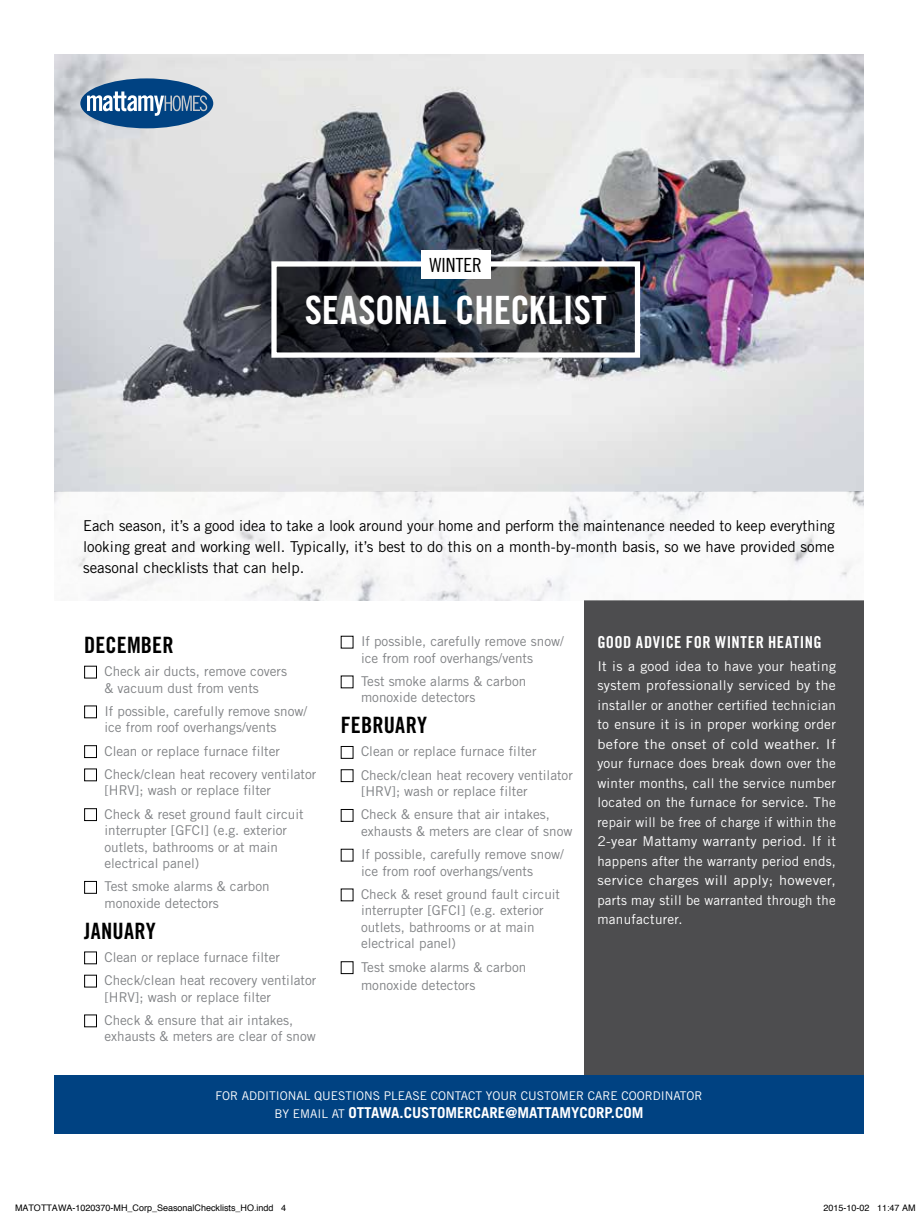
<style>
.page{position:relative;width:918px;height:1215px;background:#fff}
.page>*{position:absolute;margin:0;border:0;box-sizing:border-box;transform-origin:0 0}
.t1{font:39px "Trade Gothic Bold Cond Twenty";color:#fff}
.t2{font:22.5px "Trade Gothic Bold Cond Twenty";letter-spacing:.005em;color:#000}
.t3{font:19.5px "Trade Gothic Cond Eighteen";letter-spacing:.005em;color:#000}
.t4{font:16.5px "Trade Gothic Bold Cond Twenty";letter-spacing:.03em;color:#fff}
.t5{font:15px/21px "Trade Gothic";color:#000;text-align:justify}
.t6{font:700 15px "Trade Gothic";color:#fff}
.t7{font:13.5px/16.5px "Trade Gothic";color:#808285}
.t8{font:13.5px/19.5px "Trade Gothic";letter-spacing:.015em;color:#fff;text-align:justify}
.t9{font:12px "Trade Gothic";color:#fff}
.t10{font:9px "Helvetica";color:#000}
.s1{font-weight:400;font-size:12px}
</style>
<div class="page">
<div style="left:584px;top:600px;width:280px;height:500px;background:#4d4d4f"></div>
<img style="left:54px;top:54px;width:810px;height:546px">
<div style="left:84px;top:666px;width:13px;height:12px;border:1px solid #000"></div>
<div style="left:84px;top:706px;width:13px;height:12px;border:1px solid #000"></div>
<div style="left:84px;top:745px;width:13px;height:13px;border:1px solid #000"></div>
<div style="left:84px;top:769px;width:13px;height:12px;border:1px solid #000"></div>
<div style="left:84px;top:808px;width:13px;height:13px;border:1px solid #000"></div>
<div style="left:84px;top:881px;width:13px;height:13px;border:1px solid #000"></div>
<div style="left:84px;top:952px;width:13px;height:12px;border:1px solid #000"></div>
<div style="left:84px;top:975px;width:13px;height:12px;border:1px solid #000"></div>
<div style="left:84px;top:1015px;width:13px;height:12px;border:1px solid #000"></div>
<div style="left:341px;top:746px;width:12px;height:13px;border:1px solid #000"></div>
<div style="left:341px;top:769px;width:12px;height:13px;border:1px solid #000"></div>
<div style="left:341px;top:809px;width:12px;height:13px;border:1px solid #000"></div>
<div style="left:341px;top:961px;width:12px;height:13px;border:1px solid #000"></div>
<div style="left:54px;top:1076px;width:810px;height:58px;background:#004282"></div>
<div style="left:80px;top:78px;width:133px;height:50px;background:#004282;border-radius:50%"></div>
<svg style="left:87px;top:91px;width:120px;height:25px"></svg>
<svg style="left:277px;top:267px;width:357px;height:85px;background:#272c33"></svg>
<div style="left:271px;top:261px;width:369px;height:97px;border:5px solid #fff"></div>
<div style="left:421px;top:251px;width:69px;height:28px;background:#fff"></div>
<h3 class="t3" style="left:429px;top:253px;width:54px">WINTER</h3>
<h1 class="t1" style="left:305px;top:286px;width:303px">SEASONAL CHECKLIST</h1>
<p class="t5" style="left:83px;top:514px;width:753px">Each season, it’s a good idea to take a look around your home and perform the maintenance needed to keep everything looking great and working well. Typically, it’s best to do this on a month-by-month basis, so we have provided some seasonal checklists that can help.</p>
<h2 class="t2" style="left:84px;top:631px;width:91px">DECEMBER</h2>
<p class="t7" style="left:104px;top:663px;width:184px">Check air ducts, remove covers &amp; vacuum dust from vents</p>
<p class="t7" style="left:104px;top:703px;width:204px">If possible, carefully remove snow/ ice from roof overhangs/vents</p>
<p class="t7" style="left:104px;top:739px;width:213px;line-height:23.2px">Clean or replace furnace filter<br>Check/clean heat recovery ventilator</p>
<p class="t7" style="left:104px;top:779px;width:201px;line-height:23.2px">[HRV]; wash or replace filter<br>Check &amp; reset ground fault circuit</p>
<p class="t7" style="left:104px;top:822px;width:184px">interrupter [GFCI] (e.g. exterior outlets, bathrooms or at main electrical panel)</p>
<p class="t7" style="left:104px;top:878px;width:167px">Test smoke alarms &amp; carbon monoxide detectors</p>
<h2 class="t2" style="left:84px;top:917px;width:73px">JANUARY</h2>
<p class="t7" style="left:104px;top:945px;width:213px;line-height:23.2px">Clean or replace furnace filter<br>Check/clean heat recovery ventilator</p>
<p class="t7" style="left:104px;top:985px;width:190px;line-height:23.2px">[HRV]; wash or replace filter<br>Check &amp; ensure that air intakes,</p>
<p class="t7" style="left:104px;top:1028px;width:213px">exhausts &amp; meters are clear of snow</p>
<p class="t7" style="left:361px;top:633px;width:204px">If possible, carefully remove snow/ ice from roof overhangs/vents</p>
<p class="t7" style="left:361px;top:673px;width:167px">Test smoke alarms &amp; carbon monoxide detectors</p>
<h2 class="t2" style="left:341px;top:711px;width:88px">FEBRUARY</h2>
<p class="t7" style="left:361px;top:740px;width:213px;line-height:23.2px">Clean or replace furnace filter<br>Check/clean heat recovery ventilator</p>
<p class="t7" style="left:361px;top:779px;width:190px;line-height:23.2px">[HRV]; wash or replace filter<br>Check &amp; ensure that air intakes,</p>
<p class="t7" style="left:361px;top:819px;width:213px;line-height:23.2px">exhausts &amp; meters are clear of snow<br>If possible, carefully remove snow/</p>
<p class="t7" style="left:361px;top:859px;width:201px;line-height:23.2px">ice from roof overhangs/vents<br>Check &amp; reset ground fault circuit</p>
<p class="t7" style="left:361px;top:902px;width:184px">interrupter [GFCI] (e.g. exterior outlets, bathrooms or at main electrical panel)</p>
<p class="t7" style="left:361px;top:958px;width:167px;line-height:18px">Test smoke alarms &amp; carbon monoxide detectors</p>
<p class="t4" style="left:597px;top:632px;width:226px">GOOD ADVICE FOR WINTER HEATING</p>
<p class="t8" style="left:597px;top:656px;width:240px">It is a good idea to have your heating system professionally serviced by the installer or another certified technician to ensure it is in proper working order before the onset of cold weather. If your furnace does break down over the winter months, call the service number located on the furnace for service. The repair will be free of charge if within the 2-year Mattamy warranty period. If it happens after the warranty period ends, service charges will apply; however, parts may still be warranted through the manufacturer.</p>
<p class="t9" style="left:216px;top:1088px;width:488px">FOR ADDITIONAL QUESTIONS PLEASE CONTACT YOUR CUSTOMER CARE COORDINATOR</p>
<p class="t6" style="left:275px;top:1103px;width:370px"><span class="s1">BY EMAIL AT</span> OTTAWA.CUSTOMERCARE@MATTAMYCORP.COM</p>
<p class="t10" style="left:15px;top:1200px;width:273px">MATOTTAWA-1020370-MH_Corp_SeasonalChecklists_HO.indd 4</p>
<p class="t10" style="left:824px;top:1200px;width:94px">2015-10-02 11:47 AM</p>
</div>
